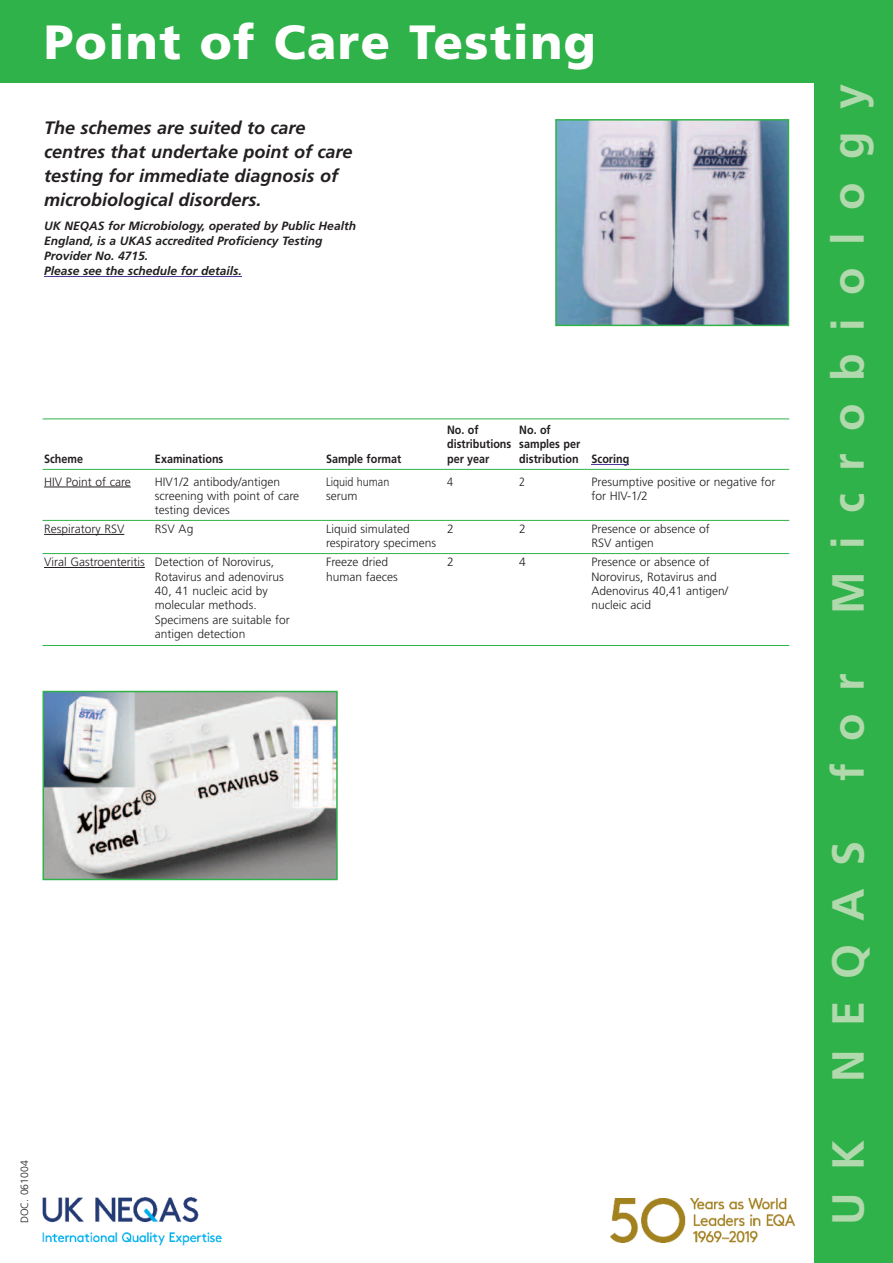
<style>
.page{position:relative;width:893px;height:1263px;background:#fff}
.page>*{position:absolute;margin:0;border:0;box-sizing:border-box;transform-origin:0 0}
.t1{font:900 48px "Frutiger";letter-spacing:.03em;color:#fff}
.t2{font:700 45px "Frutiger";letter-spacing:.505em;color:#b2d9ad}
.t3{font:italic 700 18px/24px "Frutiger";color:#231f20}
.t4{font:300 12px/14.4px "Frutiger";color:#231f20}
.t5{font:italic 700 12px/15px "Frutiger";color:#231f20}
.t6{font:700 12px/14.4px "Frutiger";color:#231f20;scale:.9 1}
.t7{font:300 12px "Frutiger";color:#231f20;scale:.9 1}
.t8{font:300 10.5px "Frutiger";color:#231f20}
</style>
<div class="page">
<div style="left:815px;top:77px;width:78px;height:1186px;background:#30b24a"></div>
<div style="left:0;top:0;width:893px;height:83px;background:#30b24a"></div>
<img style="left:558px;top:122px;width:228px;height:201px">
<div style="left:555px;top:119px;width:234px;height:207px;border:2px solid #30b24a"></div>
<img style="left:46px;top:694px;width:289px;height:183px">
<div style="left:43px;top:691px;width:295px;height:189px;border:2px solid #30b24a"></div>
<hr style="left:592px;top:464px;width:37px;height:1px;background:#4e3b98">
<hr style="left:44px;top:487px;width:87px;height:1px;background:#231f20">
<hr style="left:44px;top:534px;width:80px;height:1px;background:#231f20">
<hr style="left:44px;top:567px;width:101px;height:1px;background:#231f20">
<hr style="left:43px;top:469px;width:746px;height:1px;background:#30b24a">
<hr style="left:43px;top:520px;width:746px;height:1px;background:#30b24a">
<hr style="left:44px;top:276px;width:198px;height:1px;background:#4e3b98">
<hr style="left:43px;top:418px;width:746px;height:1px;background:#30b24a">
<hr style="left:43px;top:553px;width:746px;height:1px;background:#30b24a">
<hr style="left:43px;top:645px;width:746px;height:1px;background:#30b24a">
<img style="left:42px;top:1197px;width:180px;height:49px">
<img style="left:611px;top:1198px;width:184px;height:44px">
<h1 class="t1" style="left:44px;top:23px;width:553px">Point of Care Testing</h1>
<h3 class="t3" style="left:44px;top:117px;width:310px">The schemes are suited to care centres that undertake point of care testing for immediate diagnosis of microbiological disorders.</h3>
<p class="t5" style="left:44px;top:219px;width:313px">UK NEQAS for Microbiology, operated by Public Health England, is a UKAS accredited Proficiency Testing Provider No. 4715.<br>Please see the schedule for details.</p>
<p class="t6" style="left:447px;top:423px;width:149px;text-indent:72px">No. of distributions samples per</p>
<p class="t6" style="left:447px;top:423px;width:37px">No. of</p>
<p class="t6" style="left:44px;top:452px;width:45px">Scheme</p>
<p class="t6" style="left:155px;top:452px;width:78px">Examinations</p>
<p class="t6" style="left:326px;top:452px;width:85px">Sample format</p>
<p class="t6" style="left:447px;top:452px;width:49px">per year</p>
<p class="t6" style="left:519px;top:452px;width:124px">distribution Scoring</p>
<p class="t4" style="left:44px;top:475px;width:88px">HIV Point of care</p>
<p class="t4" style="left:155px;top:475px;width:127px">HIV1/2 antibody/antigen</p>
<p class="t7" style="left:326px;top:477px;width:72px">Liquid human</p>
<p class="t7" style="left:447px;top:477px;width:8px">4</p>
<p class="t7" style="left:519px;top:477px;width:8px">2</p>
<p class="t4" style="left:592px;top:475px;width:185px">Presumptive positive or negative for</p>
<p class="t4" style="left:155px;top:490px;width:146px">screening with point of care</p>
<p class="t4" style="left:326px;top:490px;width:33px">serum</p>
<p class="t4" style="left:592px;top:490px;width:58px">for HIV-1/2</p>
<p class="t4" style="left:155px;top:504px;width:76px">testing devices</p>
<p class="t4" style="left:44px;top:523px;width:82px">Respiratory RSV</p>
<p class="t4" style="left:155px;top:523px;width:40px">RSV Ag</p>
<p class="t4" style="left:326px;top:523px;width:85px">Liquid simulated</p>
<p class="t4" style="left:447px;top:523px;width:8px">2</p>
<p class="t4" style="left:519px;top:523px;width:8px">2</p>
<p class="t4" style="left:592px;top:523px;width:120px">Presence or absence of</p>
<p class="t4" style="left:326px;top:537px;width:112px">respiratory specimens</p>
<p class="t4" style="left:592px;top:537px;width:64px">RSV antigen</p>
<p class="t4" style="left:44px;top:556px;width:232px">Viral Gastroenteritis Detection of Norovirus,</p>
<p class="t4" style="left:326px;top:556px;width:64px">Freeze dried</p>
<p class="t4" style="left:447px;top:556px;width:8px">2</p>
<p class="t4" style="left:519px;top:556px;width:8px">4</p>
<p class="t4" style="left:592px;top:556px;width:120px">Presence or absence of</p>
<p class="t4" style="left:155px;top:570px;width:130px">Rotavirus and adenovirus</p>
<p class="t4" style="left:326px;top:570px;width:73px">human faeces</p>
<p class="t4" style="left:592px;top:570px;width:127px">Norovirus, Rotavirus and</p>
<p class="t4" style="left:155px;top:584px;width:114px">40, 41 nucleic acid by</p>
<p class="t4" style="left:592px;top:584px;width:138px">Adenovirus 40,41 antigen/</p>
<p class="t4" style="left:155px;top:599px;width:103px">molecular methods.</p>
<p class="t4" style="left:592px;top:599px;width:61px">nucleic acid</p>
<p class="t4" style="left:155px;top:613px;width:136px">Specimens are suitable for antigen detection</p>
<p class="t8" style="left:20px;top:1223px;width:64px;rotate:-90deg">DOC. 061004</p>
<h2 class="t2" style="left:830px;top:614px;width:531px;rotate:-90deg">Microbiology</h2>
<h2 class="t2" style="left:830px;top:781px;width:110px;rotate:-90deg">for</h2>
<h2 class="t2" style="left:830px;top:1082px;width:243px;rotate:-90deg">NEQAS</h2>
<h2 class="t2" style="left:830px;top:1225px;width:87px;rotate:-90deg">U K</h2>
</div>
